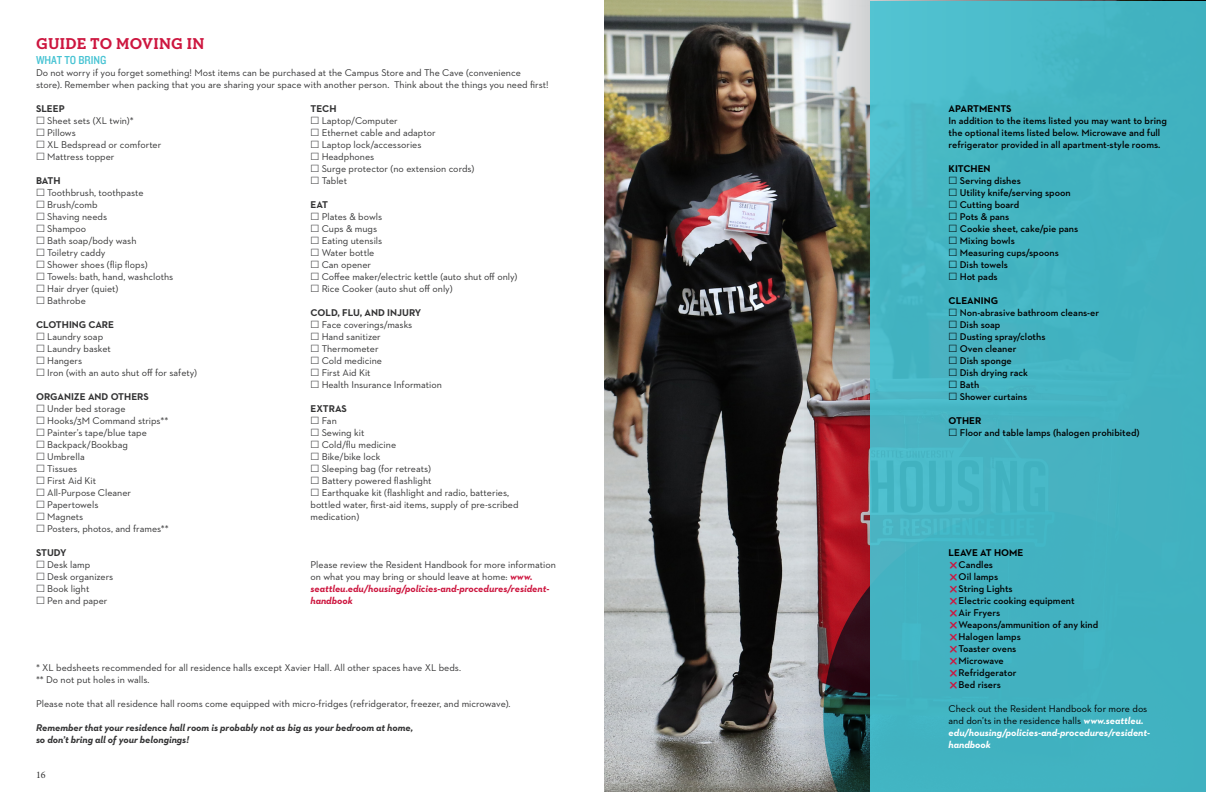
<style>
.page{position:relative;width:1206px;height:792px;background:#fff}
.page>*{position:absolute;margin:0;border:0;box-sizing:border-box;transform-origin:0 0}
.t1{font:700 16px "Neutraface Slab Text";letter-spacing:.005em;color:#cd163f}
.t2{font:12px "Knockout 30 Junior Welterwt";color:#47c3d3}
.t3{font:10px/12px "Neutraface 2 Text";color:#333334}
.t4{font:600 10px/12px "Neutraface 2 Text";color:#000}
.t5{font:italic 700 10px/12px "Neutraface 2 Text";color:#fff}
.t6{font:italic 700 10px/12px "Neutraface 2 Text";color:#333334}
.t7{font:700 10px "Neutraface 2 Text";color:#333334}
.t8{font:700 10px "Neutraface 2 Text";color:#000}
.t9{font:10px "Minion Pro";color:#333334}
.s1{font-weight:700;font-style:italic;color:#cd163f}
.s2{font-weight:400;font-style:normal;color:#000}
</style>
<div class="page">
<img style="left:604px;top:0;width:197px;height:792px">
<img style="left:801px;top:0;width:405px;height:792px">
<svg style="left:823px;top:510px;width:48px;height:282px;background:#5f2a32"></svg>
<div style="left:871px;top:2px;width:335px;height:790px;background:#43b2c1"></div>
<svg style="left:949px;top:252px;width:8px;height:11px"></svg>
<h1 class="t1" style="left:36px;top:34px;width:170px">GUIDE TO MOVING IN</h1>
<p class="t2" style="left:36px;top:52px;width:72px">WHAT TO BRING</p>
<p class="t3" style="left:36px;top:66px;width:514px">Do not worry if you forget something! Most items can be purchased at the Campus Store and The Cave (convenience store). Remember when packing that you are sharing your space with another person. Think about the things you need first!</p>
<p class="t7" style="left:36px;top:102px;width:30px">SLEEP</p>
<p class="t3" style="left:47px;top:114px;width:116px">Sheet sets (XL twin)*<br>Pillows<br>XL Bedspread or comforter<br>Mattress topper</p>
<p class="t7" style="left:36px;top:174px;width:26px">BATH</p>
<p class="t3" style="left:47px;top:186px;width:128px">Toothbrush, toothpaste<br>Brush/comb<br>Shaving needs<br>Shampoo<br>Bath soap/body wash<br>Toiletry caddy<br>Shower shoes (flip flops)<br>Towels: bath, hand, washcloths<br>Hair dryer (quiet)<br>Bathrobe</p>
<p class="t7" style="left:36px;top:318px;width:80px">CLOTHING CARE</p>
<p class="t3" style="left:47px;top:330px;width:151px">Laundry soap<br>Laundry basket<br>Hangers<br>Iron (with an auto shut off for safety)</p>
<p class="t7" style="left:36px;top:390px;width:114px">ORGANIZE AND OTHERS</p>
<p class="t3" style="left:47px;top:402px;width:123px">Under bed storage<br>Hooks/3M Command strips**<br>Painter’s tape/blue tape<br>Backpack/Bookbag<br>Umbrella<br>Tissues<br>First Aid Kit<br>All-Purpose Cleaner<br>Papertowels<br>Magnets<br>Posters, photos, and frames**</p>
<p class="t7" style="left:36px;top:546px;width:32px">STUDY</p>
<p class="t3" style="left:47px;top:558px;width:68px">Desk lamp<br>Desk organizers<br>Book light<br>Pen and paper</p>
<p class="t7" style="left:310px;top:102px;width:27px">TECH</p>
<p class="t3" style="left:322px;top:114px;width:154px">Laptop/Computer<br>Ethernet cable and adaptor<br>Laptop lock/accessories<br>Headphones<br>Surge protector (no extension cords)<br>Tablet</p>
<p class="t7" style="left:310px;top:198px;width:19px">EAT</p>
<p class="t3" style="left:322px;top:210px;width:197px">Plates &amp; bowls<br>Cups &amp; mugs<br>Eating utensils<br>Water bottle<br>Can opener<br>Coffee maker/electric kettle (auto shut off only)<br>Rice Cooker (auto shut off only)</p>
<p class="t7" style="left:310px;top:306px;width:112px">COLD, FLU, AND INJURY</p>
<p class="t3" style="left:322px;top:318px;width:122px">Face coverings/masks<br>Hand sanitizer<br>Thermometer<br>Cold medicine<br>First Aid Kit<br>Health Insurance Information</p>
<p class="t7" style="left:310px;top:402px;width:38px">EXTRAS</p>
<p class="t3" style="left:322px;top:414px;width:17px">Fan</p>
<p class="t3" style="left:322px;top:426px;width:44px">Sewing kit</p>
<p class="t3" style="left:322px;top:438px;width:76px">Cold/flu medicine</p>
<p class="t3" style="left:322px;top:450px;width:60px">Bike/bike lock</p>
<p class="t3" style="left:322px;top:462px;width:111px">Sleeping bag (for retreats)</p>
<p class="t3" style="left:322px;top:474px;width:111px">Battery powered flashlight</p>
<p class="t3" style="left:322px;top:486px;width:189px">Earthquake kit (flashlight and radio, batteries,</p>
<p class="t3" style="left:310px;top:498px;width:210px">bottled water, first-aid items, supply of pre-scribed</p>
<p class="t3" style="left:310px;top:510px;width:50px">medication)</p>
<p class="t3" style="left:310px;top:558px;width:247px">Please review the Resident Handbook for more information on what you may bring or should leave at home: <span class="s1">www. seattleu.edu/housing/policies-and-procedures/resident&shy;handbook</span></p>
<p class="t3" style="left:36px;top:661px;width:427px">* XL bedsheets recommended for all residence halls except Xavier Hall. All other spaces have XL beds. ** Do not put holes in walls.</p>
<p class="t3" style="left:36px;top:697px;width:476px">Please note that all residence hall rooms come equipped with micro-fridges (refridgerator, freezer, and microwave).</p>
<p class="t6" style="left:36px;top:721px;width:379px">Remember that your residence hall room is probably not as big as your bedroom at home, so don’t bring all of your belongings!</p>
<p class="t9" style="left:36px;top:768px;width:11px">16</p>
<p class="t8" style="left:949px;top:102px;width:65px">APARTMENTS</p>
<p class="t4" style="left:949px;top:114px;width:220px">In addition to the items listed you may want to bring the optional items listed below. Microwave and full refrigerator provided in all apartment-style rooms.</p>
<p class="t8" style="left:949px;top:162px;width:44px">KITCHEN</p>
<p class="t4" style="left:960px;top:174px;width:120px">Serving dishes<br>Utility knife/serving spoon<br>Cutting board<br>Pots &amp; pans<br>Cookie sheet, cake/pie pans<br>Mixing bowls<br>Measuring cups/spoons<br>Dish towels<br>Hot pads</p>
<p class="t8" style="left:949px;top:294px;width:51px">CLEANING</p>
<p class="t4" style="left:960px;top:306px;width:141px">Non-abrasive bathroom cleans-er<br>Dish soap<br>Dusting spray/cloths<br>Oven cleaner<br>Dish sponge<br>Dish drying rack<br>Bath<br>Shower curtains</p>
<p class="t8" style="left:949px;top:414px;width:34px">OTHER</p>
<p class="t4" style="left:960px;top:426px;width:181px">Floor and table lamps (halogen prohibited)</p>
<p class="t8" style="left:949px;top:546px;width:76px">LEAVE AT HOME</p>
<p class="t4" style="left:959px;top:558px;width:141px">Candles<br>Oil lamps<br>String Lights<br>Electric cooking equipment<br>Air Fryers<br>Weapons/ammunition of any kind<br>Halogen lamps<br>Toaster ovens<br>Microwave<br>Refridgerator<br>Bed risers</p>
<p class="t5" style="left:949px;top:702px;width:203px"><span class="s2">Check out the Resident Handbook for more dos and don’ts in the residence halls</span> www.seattleu. edu/housing/policies-and-procedures/resident&shy;handbook</p>
</div>
